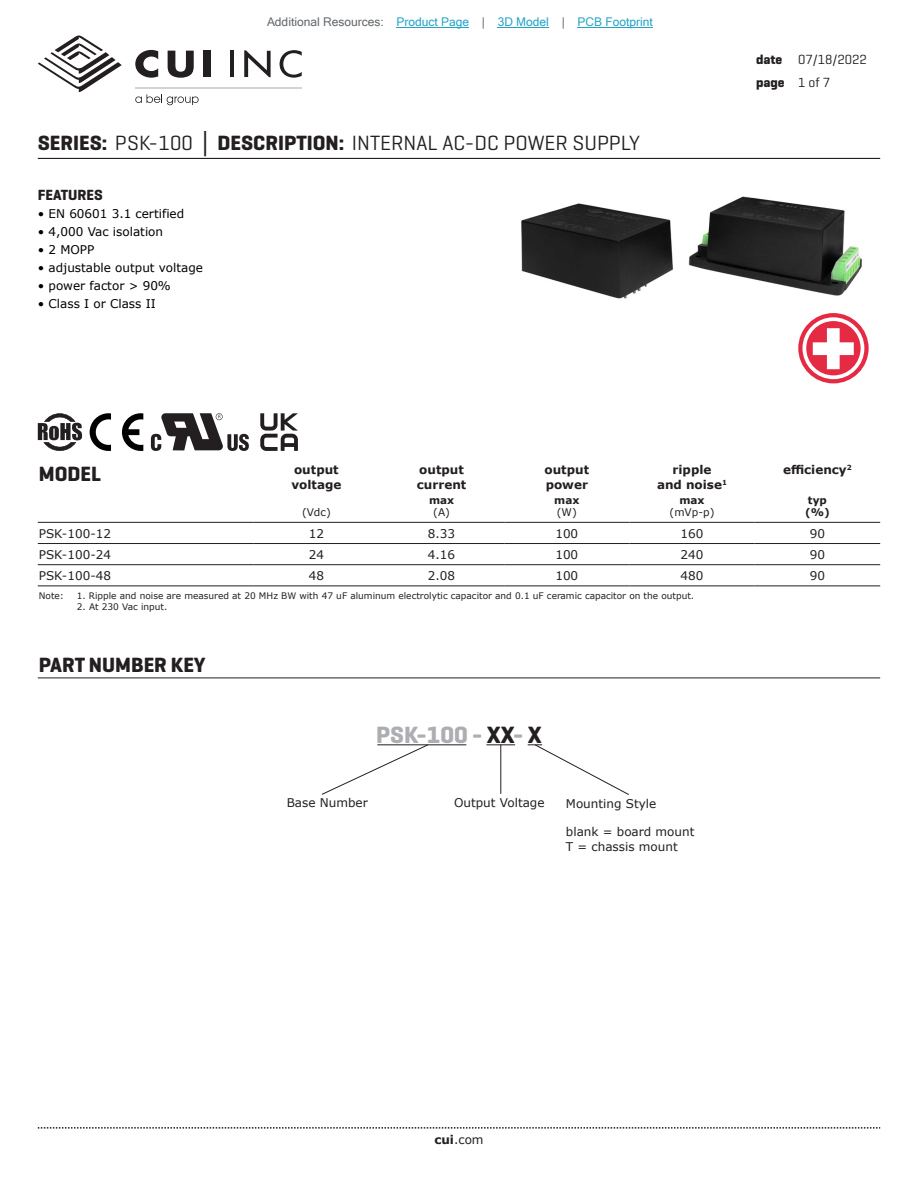
<style>
.page{position:relative;width:918px;height:1188px;background:#fff}
.page>*{position:absolute;margin:0;border:0;box-sizing:border-box;transform-origin:0 0}
.t1{font:700 24px "Geogrotesque";color:#adaeb2}
.t2{font:21px "Geogrotesque";color:#231f20}
.t3{font:700 21px "Geogrotesque";color:#231f20}
.t4{font:700 15px "Geogrotesque";color:#231f20}
.t5{font:13.5px/22.5px "Geogrotesque";color:#231f20}
.t6{font:12px/14.4px "Verdana";color:#231f20}
.t7{font:12px "Verdana";color:#000}
.t8{font:700 12px/14.4px "Verdana";color:#231f20}
.t9{font:12px "Microsoft Sans Serif";color:#23a4c6}
.t10{font:10.5px "Verdana";color:#231f20}
.t11{font:700 10.5px/12.6px "Verdana";color:#231f20}
.t12{font:9px "Verdana";color:#231f20}
.s1{color:#63676b}
.s2{font-weight:700}
.s3{font-family:"Verdana";font-weight:700}
.s4{color:#231f20}
</style>
<div class="page">
<svg style="left:38px;top:1127px;width:842px;height:2px"></svg>
<hr style="left:38px;top:158px;width:842px;height:1px;background:#231f20">
<svg style="left:38px;top:35px;width:84px;height:58px"></svg>
<hr style="left:230px;top:51px;width:4px;height:26px;background:#231f20">
<svg style="left:244px;top:50px;width:27px;height:27px"></svg>
<svg style="left:280px;top:50px;width:22px;height:28px"></svg>
<svg style="left:135px;top:50px;width:23px;height:28px"></svg>
<svg style="left:168px;top:51px;width:26px;height:27px"></svg>
<div style="left:203px;top:51px;width:8px;height:26px;background:#231f20"></div>
<svg style="left:135px;top:94px;width:64px;height:11px"></svg>
<hr style="left:135px;top:88px;width:167px;height:1px;background:#231f20">
<hr style="left:38px;top:522px;width:216px;height:1px;background:#231f20">
<hr style="left:254px;top:522px;width:125px;height:1px;background:#231f20">
<hr style="left:379px;top:522px;width:125px;height:1px;background:#231f20">
<hr style="left:504px;top:522px;width:125px;height:1px;background:#231f20">
<hr style="left:629px;top:522px;width:126px;height:1px;background:#231f20">
<hr style="left:755px;top:522px;width:125px;height:1px;background:#231f20">
<hr style="left:38px;top:543px;width:216px;height:1px;background:#231f20">
<hr style="left:254px;top:543px;width:125px;height:1px;background:#231f20">
<hr style="left:379px;top:543px;width:125px;height:1px;background:#231f20">
<hr style="left:504px;top:543px;width:125px;height:1px;background:#231f20">
<hr style="left:629px;top:543px;width:126px;height:1px;background:#231f20">
<hr style="left:755px;top:543px;width:125px;height:1px;background:#231f20">
<hr style="left:38px;top:564px;width:216px;height:1px;background:#231f20">
<hr style="left:254px;top:564px;width:125px;height:1px;background:#231f20">
<hr style="left:379px;top:564px;width:125px;height:1px;background:#231f20">
<hr style="left:504px;top:564px;width:125px;height:1px;background:#231f20">
<hr style="left:629px;top:564px;width:126px;height:1px;background:#231f20">
<hr style="left:755px;top:564px;width:125px;height:1px;background:#231f20">
<hr style="left:38px;top:586px;width:216px;height:1px;background:#231f20">
<hr style="left:254px;top:586px;width:125px;height:1px;background:#231f20">
<hr style="left:379px;top:586px;width:125px;height:1px;background:#231f20">
<hr style="left:504px;top:586px;width:125px;height:1px;background:#231f20">
<hr style="left:629px;top:586px;width:126px;height:1px;background:#231f20">
<hr style="left:755px;top:586px;width:125px;height:1px;background:#231f20">
<svg style="left:151px;top:413px;width:98px;height:38px"></svg>
<svg style="left:38px;top:413px;width:44px;height:38px"></svg>
<svg style="left:90px;top:413px;width:53px;height:38px"></svg>
<hr style="left:38px;top:678px;width:842px;height:1px;background:#231f20">
<hr style="left:377px;top:744px;width:89px;height:1px;background:#231f20">
<svg style="left:322px;top:744px;width:107px;height:51px"></svg>
<svg style="left:486px;top:744px;width:29px;height:1px"></svg>
<hr style="left:500px;top:744px;width:1px;height:50px;background:#231f20">
<svg style="left:528px;top:744px;width:101px;height:51px"></svg>
<svg style="left:260px;top:413px;width:38px;height:38px"></svg>
<img style="left:521px;top:196px;width:341px;height:103px">
<svg style="left:798px;top:313px;width:71px;height:70px"></svg>
<hr style="left:397px;top:27px;width:72px;height:1px;background:#23a4c6">
<hr style="left:498px;top:27px;width:51px;height:1px;background:#23a4c6">
<hr style="left:578px;top:27px;width:75px;height:1px;background:#23a4c6">
<p class="t9" style="left:267px;top:15px;width:387px"><span class="s1">Additional Resources:</span> Product Page <span class="s1">|</span> 3D Model <span class="s1">|</span> PCB Footprint</p>
<h2 class="t2" style="left:38px;top:130px;width:604px"><span class="s2">SERIES:</span> PSK-100 <span class="s3">│</span> <span class="s2">DESCRIPTION:</span> INTERNAL AC-DC POWER SUPPLY</h2>
<p class="t4" style="left:38px;top:186px;width:67px">FEATURES</p>
<p class="t7" style="left:38px;top:206px;width:148px">• EN 60601 3.1 certified</p>
<p class="t7" style="left:38px;top:224px;width:127px">• 4,000 Vac isolation</p>
<p class="t7" style="left:38px;top:242px;width:58px">• 2 MOPP</p>
<p class="t7" style="left:38px;top:260px;width:167px">• adjustable output voltage</p>
<p class="t7" style="left:38px;top:278px;width:135px">• power factor &gt; 90%</p>
<p class="t7" style="left:38px;top:296px;width:119px">• Class I or Class II</p>
<p class="t5" style="left:756px;top:48px;width:112px"><span class="s2">date</span> 07/18/2022 <span class="s2">page</span> 1 of 7</p>
<h2 class="t3" style="left:39px;top:461px;width:64px">MODEL</h2>
<p class="t8" style="left:291px;top:462px;width:51px">output voltage</p>
<p class="t8" style="left:417px;top:462px;width:51px">output current</p>
<p class="t8" style="left:545px;top:462px;width:46px">output power</p>
<p class="t8" style="left:657px;top:462px;width:72px;text-align:center">ripple<br>and noise<sup>1</sup></p>
<p class="t8" style="left:783px;top:462px;width:70px">efficiency<sup>2</sup></p>
<p class="t10" style="left:302px;top:505px;width:30px">(Vdc)</p>
<p class="t11" style="left:805px;top:493px;width:26px">typ (%)</p>
<p class="t11" style="left:429px;top:493px;width:27px">max</p>
<p class="t10" style="left:433px;top:505px;width:18px">(A)</p>
<p class="t11" style="left:554px;top:493px;width:27px">max</p>
<p class="t10" style="left:557px;top:505px;width:21px">(W)</p>
<p class="t11" style="left:679px;top:493px;width:27px">max</p>
<p class="t10" style="left:670px;top:505px;width:46px">(mVp-p)</p>
<p class="t6" style="left:39px;top:526px;width:74px">PSK-100-12</p>
<p class="t6" style="left:309px;top:526px;width:17px">12</p>
<p class="t6" style="left:428px;top:526px;width:29px">8.33</p>
<p class="t6" style="left:555px;top:526px;width:24px">100</p>
<p class="t6" style="left:681px;top:526px;width:24px">160</p>
<p class="t6" style="left:810px;top:526px;width:17px">90</p>
<p class="t6" style="left:39px;top:547px;width:74px">PSK-100-24</p>
<p class="t6" style="left:309px;top:547px;width:17px">24</p>
<p class="t6" style="left:428px;top:547px;width:29px">4.16</p>
<p class="t6" style="left:555px;top:547px;width:24px">100</p>
<p class="t6" style="left:681px;top:547px;width:24px">240</p>
<p class="t6" style="left:810px;top:547px;width:17px">90</p>
<p class="t6" style="left:39px;top:568px;width:74px">PSK-100-48</p>
<p class="t6" style="left:309px;top:568px;width:17px">48</p>
<p class="t6" style="left:428px;top:568px;width:29px">2.08</p>
<p class="t6" style="left:555px;top:568px;width:24px">100</p>
<p class="t6" style="left:681px;top:568px;width:24px">480</p>
<p class="t6" style="left:810px;top:568px;width:17px">90</p>
<p class="t12" style="left:39px;top:589px;width:27px">Note:</p>
<p class="t12" style="left:77px;top:589px;width:619px">1. Ripple and noise are measured at 20 MHz BW with 47 uF aluminum electrolytic capacitor and 0.1 uF ceramic capacitor on the output.</p>
<p class="t12" style="left:77px;top:600px;width:92px">2. At 230 Vac input.</p>
<h2 class="t3" style="left:39px;top:652px;width:168px">PART NUMBER KEY</h2>
<h1 class="t1" style="left:376px;top:720px;width:167px">PSK-100 - <span class="s4">XX</span>- <span class="s4">X</span></h1>
<p class="t6" style="left:287px;top:796px;width:83px">Base Number</p>
<p class="t6" style="left:454px;top:796px;width:92px">Output Voltage</p>
<p class="t6" style="left:566px;top:796px;width:92px">Mounting Style</p>
<p class="t6" style="left:566px;top:825px;width:130px">blank = board mount<br>T = chassis mount</p>
<p class="t6" style="left:434px;top:1132px;width:51px"><span class="s2">cui</span>.com</p>
</div>
